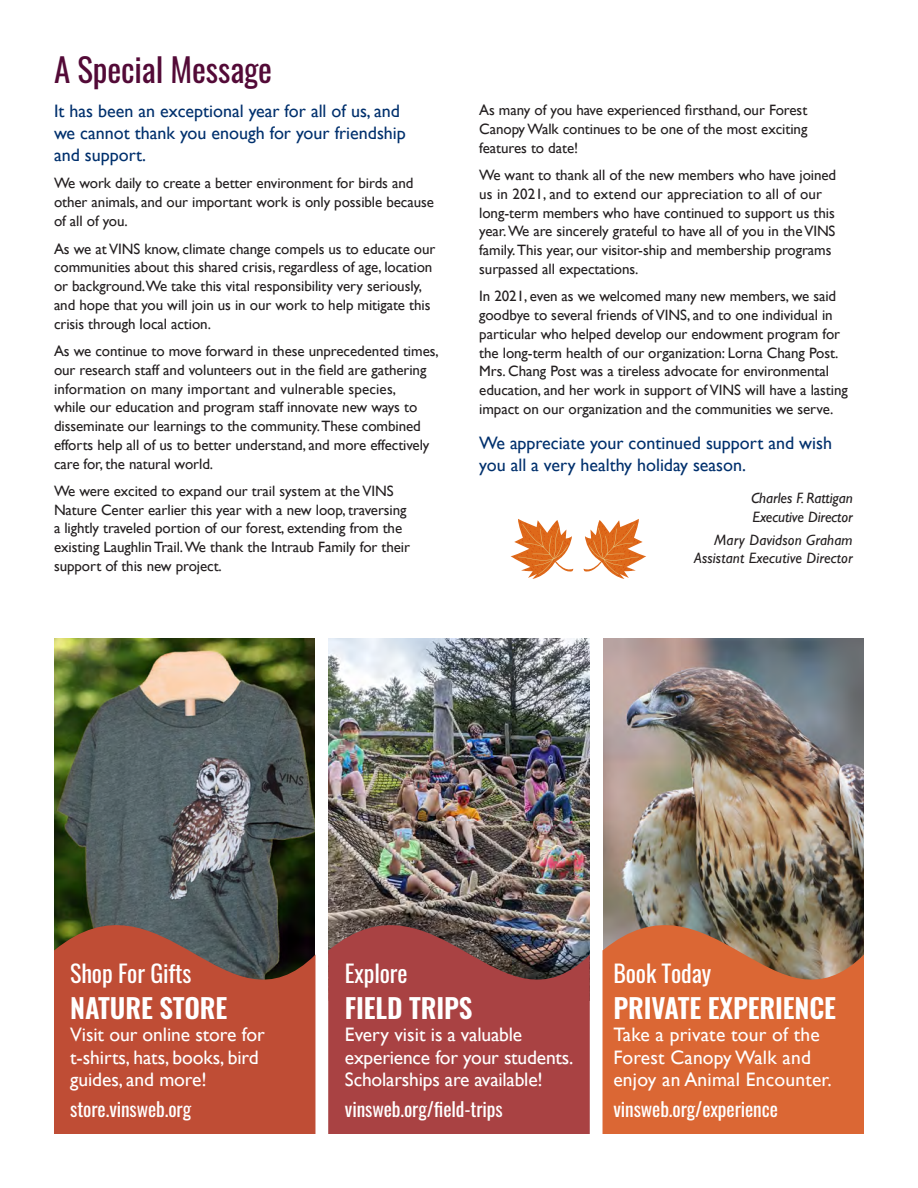
<style>
.page{position:relative;width:918px;height:1188px;background:#fff}
.page>*{position:absolute;margin:0;border:0;box-sizing:border-box;transform-origin:0 0}
.t1{font:33px "Oswald";letter-spacing:-.005em;color:#530a37}
.VINS_text{font:600 27px "Oswald";letter-spacing:-.005em;color:#fff}
.VINS_text-2{font:24px "Oswald";letter-spacing:-.005em;color:#fff}
.VINS_text-3{font:19.5px/22.5px "Gill Sans";letter-spacing:-.005em;color:#fff}
.VINS_text-4{font:19.5px "Oswald";letter-spacing:-.005em;color:#fff}
.t2{font:18px/21.6px "Gill Sans";color:#00306d}
.VINS_text-5{font:15px/18.8px "Gill Sans";letter-spacing:-.005em;color:#231f20}
.VINS_text-6{font:italic 15px/18.8px "Gill Sans";letter-spacing:.01em;color:#231f20}
</style>
<div class="page">
<img style="left:603px;top:638px;width:261px;height:224px">
<svg style="left:603px;top:862px;width:261px;height:272px;background:#ba6a42"></svg>
<img style="left:54px;top:638px;width:261px;height:224px">
<svg style="left:54px;top:862px;width:261px;height:272px;background:#954c3a"></svg>
<img style="left:329px;top:638px;width:261px;height:224px">
<img style="left:328px;top:862px;width:262px;height:272px">
<svg style="left:511px;top:519px;width:63px;height:60px"></svg>
<svg style="left:583px;top:519px;width:63px;height:60px"></svg>
<p class="t1" style="left:54px;top:40px;width:220px">A Special Message</p>
<p class="t2" style="left:54px;top:100px;width:353px">It has been an exceptional year for all of us, and we cannot thank you enough for your friendship and support.</p>
<p class="VINS_text-5" style="left:54px;top:173px;width:382px;line-height:19.2px">We work daily to create a better environment for birds and other animals, and our important work is only possible because of all of you.</p>
<p class="VINS_text-5" style="left:54px;top:239px;width:383px">As we at VINS know, climate change compels us to educate our communities about this shared crisis, regardless of age, location or background.We take this vital responsibility very seriously, and hope that you will join us in our work to help mitigate this crisis through local action.</p>
<p class="VINS_text-5" style="left:54px;top:341px;width:386px">As we continue to move forward in these unprecedented times, our research staff and volunteers out in the field are gathering information on many important and vulnerable species,<br>while our education and program staff innovate new ways to disseminate our learnings to the community. These combined efforts help all of us to better understand, and more effectively care for, the natural world.</p>
<p class="VINS_text-5" style="left:54px;top:481px;width:358px">We were excited to expand our trail system at the VINS Nature Center earlier this year with a new loop, traversing a lightly traveled portion of our forest, extending from the existing Laughlin Trail. We thank the Intraub Family for their support of this new project.</p>
<p class="VINS_text-5" style="left:479px;top:101px;width:330px;text-align:justify">As many of you have experienced firsthand, our Forest Canopy Walk continues to be one of the most exciting features to date!</p>
<p class="VINS_text-5" style="left:479px;top:166px;width:359px">We want to thank all of the new members who have joined us in 2021, and to extend our appreciation to all of our long-term members who have continued to support us this year. We are sincerely grateful to have all of you in the VINS family. This year, our visitor-ship and membership programs surpassed all expectations.</p>
<p class="VINS_text-5" style="left:479px;top:287px;width:370px">In 2021, even as we welcomed many new members, we said goodbye to several friends of VINS, and to one individual in particular who helped develop our endowment program for the long-term health of our organization: Lorna Chang Post.<br>Mrs. Chang Post was a tireless advocate for environmental education, and her work in support of VINS will have a lasting impact on our organization and the communities we serve.</p>
<p class="t2" style="left:479px;top:432px;width:354px">We appreciate your continued support and wish you all a very healthy holiday season.</p>
<p class="VINS_text-6" style="left:751px;top:488px;width:103px">Charles F. Rattigan<br>Executive Director</p>
<p class="VINS_text-6" style="left:694px;top:530px;width:160px;text-align:right">Mary Davidson Graham<br>Assistant Executive Director</p>
<p class="VINS_text-2" style="left:70px;top:951px;width:123px">Shop For Gifts</p>
<p class="VINS_text" style="left:70px;top:993px;width:159px">NATURE STORE</p>
<p class="VINS_text-3" style="left:70px;top:1023px;width:196px">Visit our online store for t-shirts, hats, books, bird guides, and more!</p>
<p class="VINS_text-4" style="left:70px;top:1091px;width:123px">store.vinsweb.org</p>
<p class="VINS_text-2" style="left:345px;top:951px;width:64px">Explore</p>
<p class="VINS_text" style="left:345px;top:993px;width:129px">FIELD TRIPS</p>
<p class="VINS_text-3" style="left:345px;top:1023px;width:230px">Every visit is a valuable experience for your students.<br>Scholarships are available!</p>
<p class="VINS_text-4" style="left:345px;top:1091px;width:159px">vinsweb.org/field-trips</p>
<p class="VINS_text-2" style="left:613px;top:951px;width:99px">Book Today</p>
<p class="VINS_text" style="left:613px;top:993px;width:224px">PRIVATE EXPERIENCE</p>
<p class="VINS_text-3" style="left:613px;top:1023px;width:220px">Take a private tour of the<br>Forest Canopy Walk and enjoy an Animal Encounter.</p>
<p class="VINS_text-4" style="left:613px;top:1091px;width:166px">vinsweb.org/experience</p>
</div>
